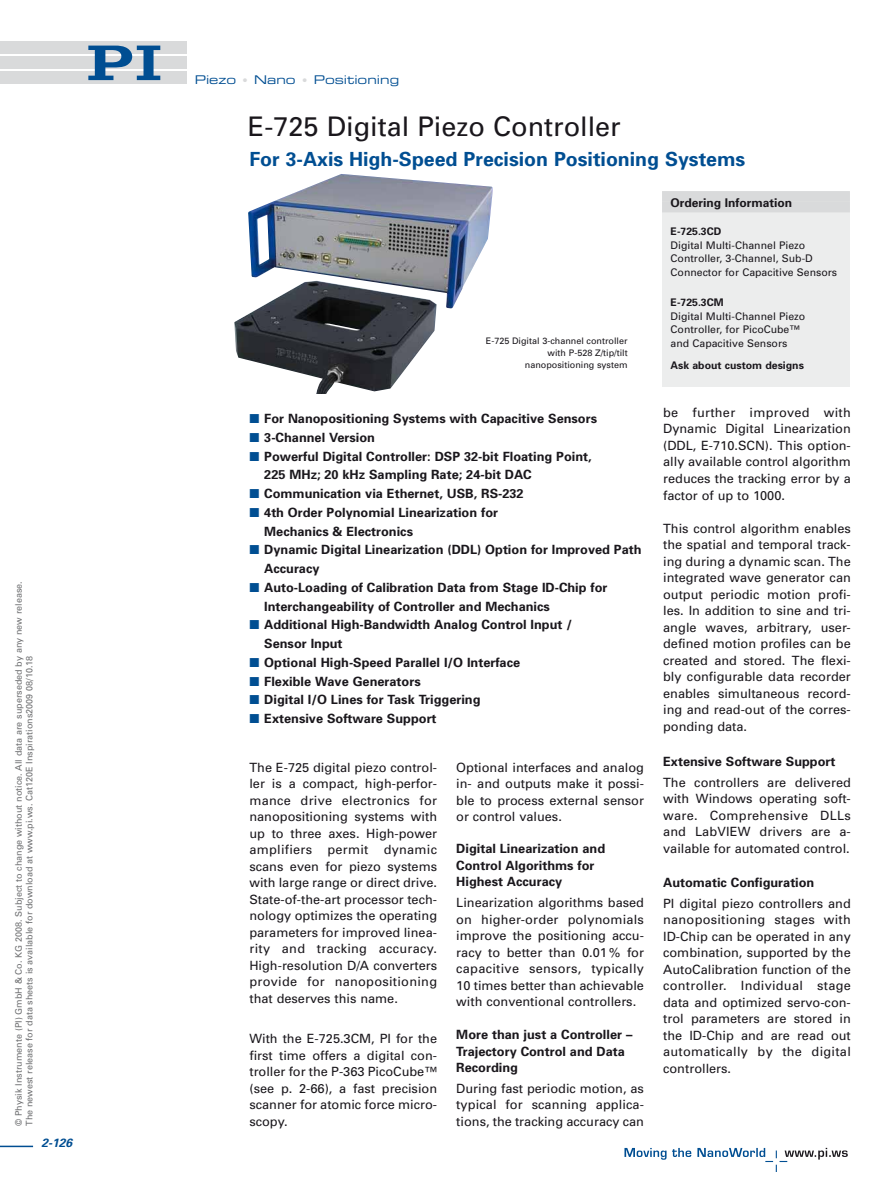
<style>
.page{position:relative;width:893px;height:1190px;background:#fff}
.page>*{position:absolute;margin:0;border:0;box-sizing:border-box;transform-origin:0 0}
.t1{font:27px "Univers";color:#1a171c}
.t2{font:700 19.5px "Univers";color:#004e92}
.t3{font:12.75px/16.5px "Univers";color:#1a171c;text-align:justify}
.t4{font:700 12.75px/18.8px "Univers";color:#1a171c}
.t5{font:12px "Eurostile Extended Two";color:#004e92}
.t6{font:700 12px "Univers";color:#1a171c}
.t7{font:italic 700 12px "Univers";color:#004e92}
.t8{font:10.5px/13.5px "Univers";color:#1a171c}
.t9{font:700 10.5px "Univers";color:#1a171c}
.t10{font:9px/10.8px "Univers";color:#6f7072}
.t11{font:9px/12px "Univers";color:#1a171c;text-align:right}
.s1{font-size:10.5px;color:#d9dadb}
.s2{font-family:"European Pi Three";font-weight:400;font-size:15px;color:#004e92}
</style>
<div class="page">
<hr style="left:0;top:1145px;width:33px;height:2px;background:#004e92">
<div style="left:63px;top:42px;width:123px;height:12px;background:#d9dadb"></div>
<div style="left:63px;top:57px;width:123px;height:12px;background:#d9dadb"></div>
<div style="left:63px;top:72px;width:123px;height:12px;background:#d9dadb"></div>
<svg style="left:88px;top:46px;width:72px;height:34px"></svg>
<div style="left:0;top:42px;width:85px;height:12px;background:#d9dadb"></div>
<div style="left:0;top:57px;width:85px;height:12px;background:#d9dadb"></div>
<div style="left:0;top:72px;width:85px;height:12px;background:#d9dadb"></div>
<svg style="left:624px;top:1147px;width:223px;height:24px"></svg>
<div style="left:662px;top:191px;width:187px;height:196px;background:#eceded"></div>
<div style="left:662px;top:191px;width:187px;height:11px;background:#d9dadb"></div>
<div style="left:662px;top:202px;width:187px;height:10px;background:#d9dadb"></div>
<img style="left:234px;top:174px;width:259px;height:220px">
<p class="t10" style="left:14px;top:1125px;width:546px;rotate:-90deg">© Physik Instrumente (PI) GmbH &amp; Co. KG 2008. Subject to change without notice. All data are superseded by any new release.<br>The newest release for data sheets is available for download at www.pi.ws. Cat120E Inspirations2009 08/10.18</p>
<p class="t7" style="left:42px;top:1138px;width:35px">2-126</p>
<p class="t5" style="left:195px;top:75px;width:206px">Piezo <span class="s1">•</span> Nano <span class="s1">•</span> Positioning</p>
<h1 class="t1" style="left:248px;top:117px;width:374px">E-725 Digital Piezo Controller</h1>
<h2 class="t2" style="left:249px;top:152px;width:497px">For 3-Axis High-Speed Precision Positioning Systems</h2>
<p class="t11" style="left:486px;top:335px;width:143px">E-725 Digital 3-channel controller with P-528 Z/tip/tilt nanopositioning system</p>
<p class="t4" style="left:249px;top:410px;width:349px"><span class="s2">-</span> For Nanopositioning Systems with Capacitive Sensors</p>
<p class="t4" style="left:249px;top:429px;width:127px"><span class="s2">-</span> 3-Channel Version</p>
<p class="t4" style="left:264px;top:448px;width:329px;text-indent:-15px"><span class="s2">-</span> Powerful Digital Controller: DSP 32-bit Floating Point,<br>225 MHz; 20 kHz Sampling Rate; 24-bit DAC</p>
<p class="t4" style="left:249px;top:485px;width:276px"><span class="s2">-</span> Communication via Ethernet, USB, RS-232</p>
<p class="t4" style="left:264px;top:504px;width:235px;text-indent:-15px"><span class="s2">-</span> 4th Order Polynomial Linearization for<br>Mechanics &amp; Electronics</p>
<p class="t4" style="left:264px;top:541px;width:379px;text-indent:-15px"><span class="s2">-</span> Dynamic Digital Linearization (DDL) Option for Improved Path<br>Accuracy</p>
<p class="t4" style="left:264px;top:579px;width:345px;text-indent:-15px"><span class="s2">-</span> Auto-Loading of Calibration Data from Stage ID-Chip for<br>Interchangeability of Controller and Mechanics</p>
<p class="t4" style="left:264px;top:616px;width:309px;text-indent:-15px"><span class="s2">-</span> Additional High-Bandwidth Analog Control Input /<br>Sensor Input</p>
<p class="t4" style="left:249px;top:654px;width:272px"><span class="s2">-</span> Optional High-Speed Parallel I/O Interface</p>
<p class="t4" style="left:249px;top:673px;width:173px"><span class="s2">-</span> Flexible Wave Generators</p>
<p class="t4" style="left:249px;top:691px;width:233px"><span class="s2">-</span> Digital I/O Lines for Task Triggering</p>
<p class="t4" style="left:249px;top:710px;width:189px"><span class="s2">-</span> Extensive Software Support</p>
<p class="t3" style="left:249px;top:760px;width:189px">The E-725 digital piezo control&shy;ler is a compact, high-perfor&shy;mance drive electronics for nanopositioning systems with up to three axes. High-power amplifiers permit dynamic scans even for piezo systems with large range or direct drive.<br>State-of-the-art processor tech&shy;nology optimizes the operating parameters for improved linea&shy;rity and tracking accuracy.<br>High-resolution D/A converters provide for nanopositioning that deserves this name.</p>
<p class="t3" style="left:249px;top:1031px;width:189px">With the E-725.3CM, PI for the first time offers a digital con&shy;troller for the P-363 PicoCube™ (see p. 2-66), a fast precision scanner for atomic force micro - scopy.</p>
<p class="t3" style="left:456px;top:760px;width:189px">Optional interfaces and analog in- and outputs make it possi&shy;ble to process external sensor or control values.</p>
<p class="t4" style="left:456px;top:841px;width:150px;line-height:16.5px">Digital Linearization and<br>Control Algorithms for<br>Highest Accuracy</p>
<p class="t3" style="left:456px;top:895px;width:189px">Linearization algorithms based on higher-order polynomials improve the positioning accu&shy;racy to better than 0.01 % for capacitive sensors, typically 10 times better than achievable with conventional controllers.</p>
<p class="t4" style="left:456px;top:1027px;width:178px;line-height:16.5px">More than just a Controller –<br>Trajectory Control and Data<br>Recording</p>
<p class="t3" style="left:456px;top:1081px;width:189px">During fast periodic motion, as typical for scanning applica&shy;tions, the tracking accuracy can</p>
<p class="t6" style="left:670px;top:198px;width:123px">Ordering Information</p>
<p class="t9" style="left:670px;top:227px;width:52px">E-725.3CD</p>
<p class="t8" style="left:670px;top:239px;width:168px">Digital Multi-Channel Piezo<br>Controller, 3-Channel, Sub-D<br>Connector for Capacitive Sensors</p>
<p class="t9" style="left:670px;top:298px;width:55px">E-725.3CM</p>
<p class="t8" style="left:670px;top:310px;width:136px">Digital Multi-Channel Piezo<br>Controller, for PicoCube™ and Capacitive Sensors</p>
<p class="t9" style="left:670px;top:361px;width:135px">Ask about custom designs</p>
<p class="t3" style="left:663px;top:405px;width:189px">be further improved with Dynamic Digital Linearization (DDL, E-710.SCN). This option - ally available control algorithm reduces the tracking error by a factor of up to 1000.</p>
<p class="t3" style="left:663px;top:521px;width:189px">This control algorithm enables the spatial and temporal track - ing during a dynamic scan. The integrated wave generator can output periodic motion profi&shy;les. In addition to sine and tri&shy;angle waves, arbitrary, user&shy;defined motion profiles can be created and stored. The flexi&shy;bly configurable data recorder enables simultaneous record - ing and read-out of the corres&shy;ponding data.</p>
<p class="t4" style="left:663px;top:753px;width:174px">Extensive Software Support</p>
<p class="t3" style="left:663px;top:775px;width:189px">The controllers are delivered with Windows operating soft&shy;ware. Comprehensive DLLs and LabVIEW drivers are a - vail a ble for automated control.</p>
<p class="t4" style="left:663px;top:874px;width:153px">Automatic Configuration</p>
<p class="t3" style="left:663px;top:896px;width:189px">PI digital piezo controllers and nanopositioning stages with ID-Chip can be operated in any combination, supported by the AutoCalibration function of the controller. Individual stage data and optimized servo-con&shy;trol parameters are stored in the ID-Chip and are read out automatically by the digital controllers.</p>
</div>
